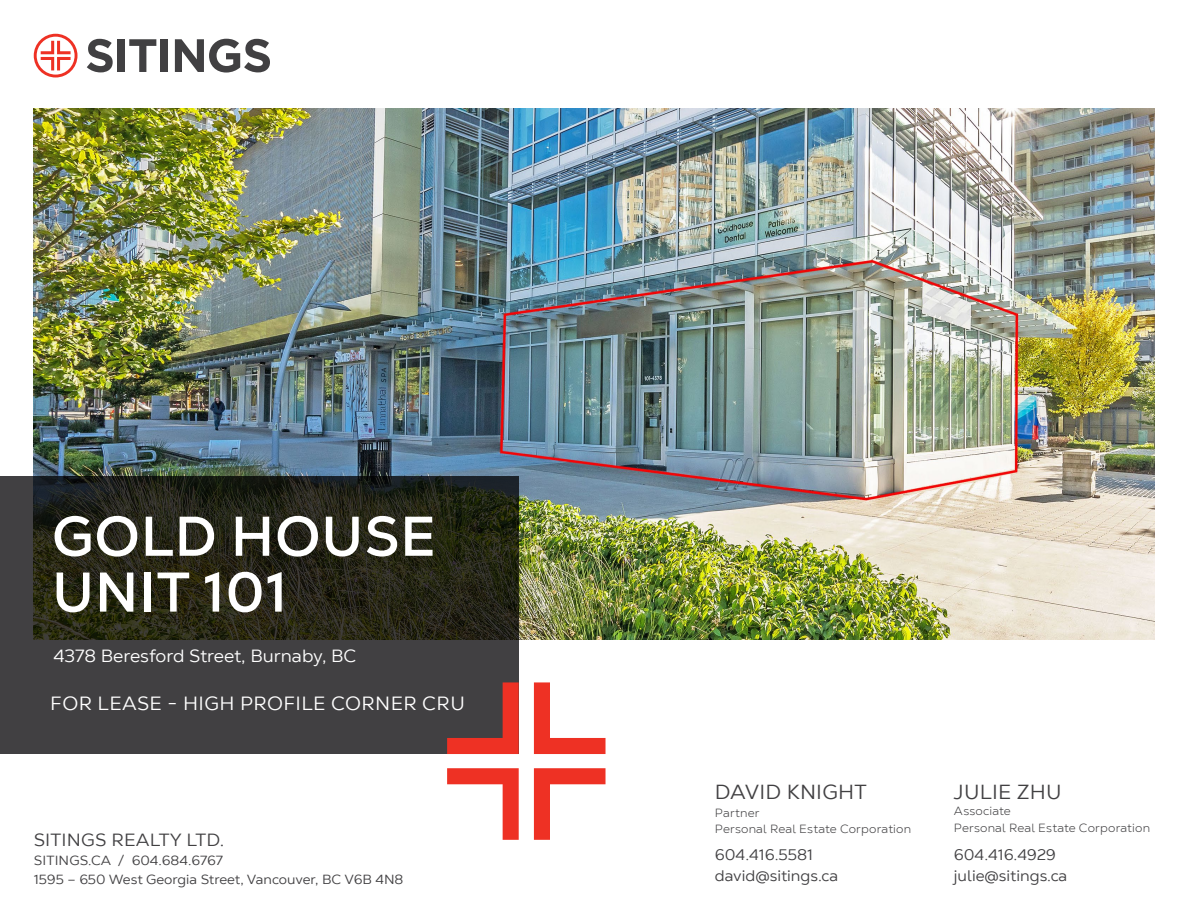
<style>
.page{position:relative;width:1188px;height:918px;background:#fff}
.page>*{position:absolute;margin:0;border:0;box-sizing:border-box;transform-origin:0 0}
.t1{font:700 55.8px/55.8px "Nexa Text";letter-spacing:.01em;color:#fff}
.t2{font:20.7px "Nexa Text";letter-spacing:.01em;color:#414042}
.t3{font:19.5px "Nexa Text";letter-spacing:.02em;color:#fff}
.t4{font:18px "Nexa Text";color:#fff}
.t5{font:18px "Nexa Text";letter-spacing:.01em;color:#414042}
.t6{font:15.6px/20.7px "Nexa Text";color:#414042}
.t7{font:13.5px "Nexa Text";color:#414042}
.t8{font:300 12.15px/16.5px "Nexa Text";letter-spacing:.015em;color:#414042}
</style>
<div class="page">
<img style="left:34px;top:108px;width:1120px;height:532px">
<svg style="left:0;top:476px;width:518px;height:278px;background:#303029"></svg>
<svg style="left:534px;top:768px;width:72px;height:72px"></svg>
<svg style="left:447px;top:682px;width:72px;height:72px;background:#853a36"></svg>
<svg style="left:534px;top:682px;width:72px;height:72px"></svg>
<svg style="left:447px;top:768px;width:72px;height:72px"></svg>
<svg style="left:87px;top:39px;width:26px;height:33px"></svg>
<div style="left:118px;top:39px;width:7px;height:33px;background:#414042"></div>
<svg style="left:129px;top:39px;width:27px;height:33px"></svg>
<div style="left:161px;top:39px;width:7px;height:33px;background:#414042"></div>
<svg style="left:175px;top:39px;width:95px;height:34px"></svg>
<svg style="left:34px;top:34px;width:43px;height:43px"></svg>
<h1 class="t1" style="left:52px;top:508px;width:385px">GOLD HOUSE<br>UNIT 101</h1>
<h3 class="t4" style="left:54px;top:645px;width:304px">4378 Beresford Street, Burnaby, BC</h3>
<h3 class="t3" style="left:50px;top:691px;width:416px">FOR LEASE - HIGH PROFILE CORNER CRU</h3>
<h3 class="t5" style="left:34px;top:829px;width:192px">SITINGS REALTY LTD.</h3>
<p class="t7" style="left:34px;top:852px;width:191px">SITINGS.CA / 604.684.6767</p>
<p class="t7" style="left:34px;top:871px;width:371px">1595 – 650 West Georgia Street, Vancouver, BC V6B 4N8</p>
<h2 class="t2" style="left:715px;top:780px;width:153px">DAVID KNIGHT</h2>
<h2 class="t2" style="left:954px;top:780px;width:109px">JULIE ZHU</h2>
<p class="t8" style="left:715px;top:804px;width:46px">Partner</p>
<p class="t8" style="left:715px;top:821px;width:198px">Personal Real Estate Corporation</p>
<p class="t8" style="left:954px;top:803px;width:198px">Associate<br>Personal Real Estate Corporation</p>
<p class="t6" style="left:715px;top:844px;width:125px">604.416.5581 david@sitings.ca</p>
<p class="t6" style="left:954px;top:844px;width:115px">604.416.4929 julie@sitings.ca</p>
</div>
